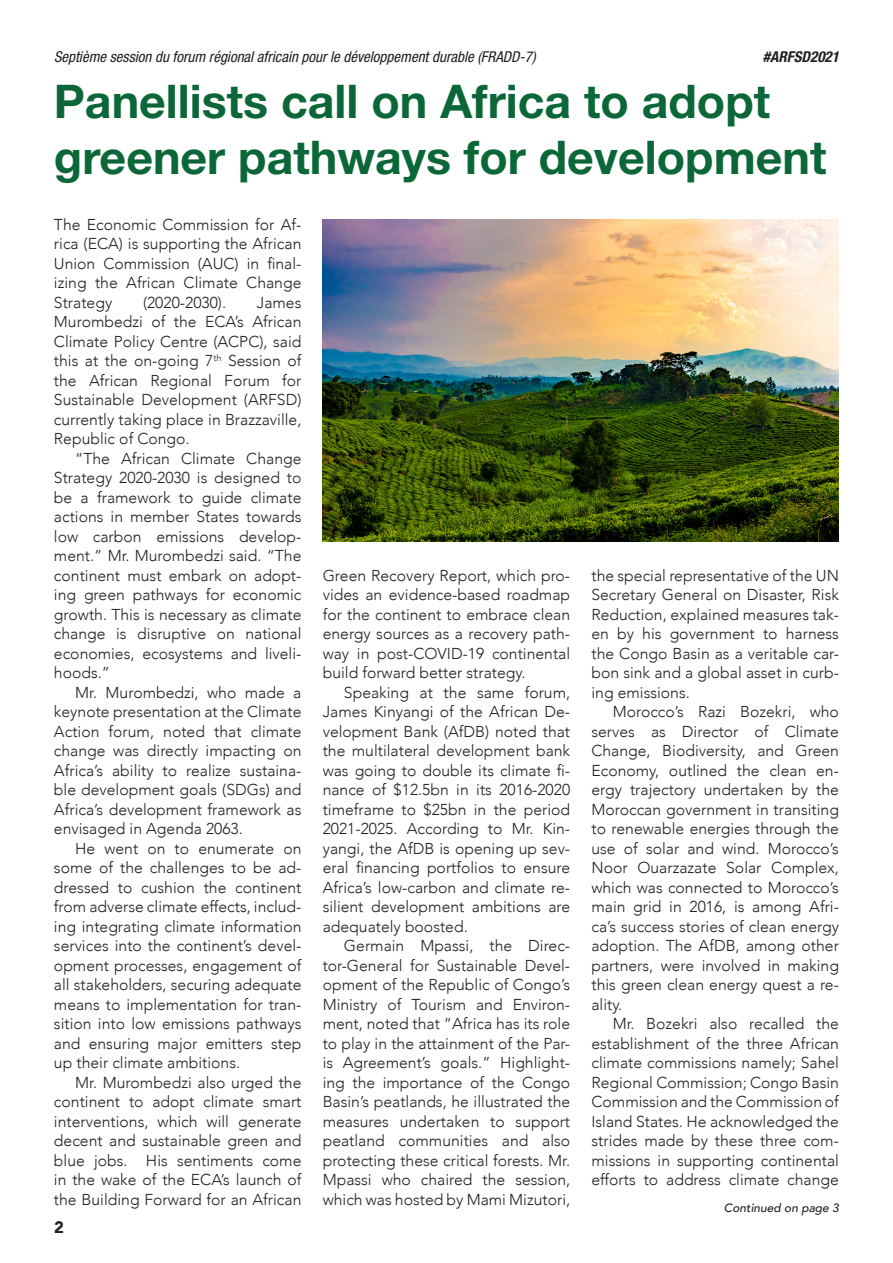
<style>
.page{position:relative;width:893px;height:1263px;background:#fff}
.page>*{position:absolute;margin:0;border:0;box-sizing:border-box;transform-origin:0 0}
._04_MainHead{font:700 46.5px/55.8px "Helvetica Neue LT Std";color:#0b6738}
.t1{font:900 16.5px "Avenir";color:#231f20}
._01_BodyText{font:300 15.75px/19.5px "Avenir";color:#231f20;text-align:justify}
._01_Body-firstpara{font:300 15.75px/19.5px "Avenir";color:#231f20;text-align:justify}
.t2{font:italic condensed 15px "Helvetica Neue LT Std";color:#231f20}
.t3{font:italic 700 condensed 15px "Helvetica Neue LT Std";color:#231f20}
._09_Continued_to_pag{font:italic 500 12px "Avenir";color:#231f20}
</style>
<div class="page">
<img style="left:323px;top:219px;width:516px;height:322px">
<p class="t2" style="left:54px;top:48px;width:483px">Septième session du forum régional africain pour le développement durable (FRADD-7)</p>
<p class="t3" style="left:763px;top:47px;width:78px">#ARFSD2021</p>
<p class="_04_MainHead" style="left:54px;top:73px;width:774px">Panellists call on Africa to adopt greener pathways for development</p>
<p class="_01_Body-firstpara" style="left:54px;top:214px;width:249px">The Economic Commission for Af&shy;rica (ECA) is supporting the African Union Commission (AUC) in final&shy;izing the African Climate Change Strategy</p>
<p class="_01_Body-firstpara" style="left:143px;top:292px;width:85px">(2020-2030).</p>
<p class="_01_Body-firstpara" style="left:54px;top:292px;width:249px;text-indent:203px">James Murombedzi of the ECA’s African Climate Policy Centre (ACPC), said this at the on-going 7<sup>th</sup> Session of the African Regional Forum for Sustainable Development (ARFSD) currently taking place in Brazzaville, Republic of Congo.</p>
<p class="_01_BodyText" style="left:54px;top:448px;width:249px;text-indent:21px">“The African Climate Change Strategy 2020-2030 is designed to be a framework to guide climate actions in member States towards low carbon emissions develop&shy;ment.” Mr. Murombedzi said. “The continent must embark on adopt&shy;ing green pathways for economic growth. This is necessary as climate change is disruptive on national economies, ecosystems and liveli&shy;hoods.”</p>
<p class="_01_BodyText" style="left:54px;top:682px;width:249px;text-indent:21px">Mr. Murombedzi, who made a keynote presentation at the Climate Action forum, noted that climate change was directly impacting on Africa’s ability to realize sustaina&shy;ble development goals (SDGs) and Africa’s development framework as envisaged in Agenda 2063.</p>
<p class="_01_BodyText" style="left:54px;top:838px;width:249px;text-indent:21px">He went on to enumerate on some of the challenges to be ad&shy;dressed to cushion the continent from adverse climate effects, includ&shy;ing integrating climate information services into the continent’s devel&shy;opment processes, engagement of all stakeholders, securing adequate means to implementation for tran&shy;sition into low emissions pathways and ensuring major emitters step up their climate ambitions.</p>
<p class="_01_BodyText" style="left:54px;top:1072px;width:249px;text-indent:21px">Mr. Murombedzi also urged the continent to adopt climate smart interventions, which will generate decent and sustainable green and blue jobs. His sentiments come in the wake of the ECA’s launch of the Building Forward for an African</p>
<p class="_01_BodyText" style="left:591px;top:565px;width:249px">the special representative of the UN Secretary General on Disaster, Risk Reduction, explained measures tak&shy;en by his government to harness the Congo Basin as a veritable car&shy;bon sink and a global asset in curb&shy;ing emissions.</p>
<p class="_01_BodyText" style="left:591px;top:702px;width:249px;text-indent:21px">Morocco’s Razi Bozekri, who serves as Director of Climate Change, Biodiversity, and Green Economy, outlined the clean en&shy;ergy trajectory undertaken by the Moroccan government in transiting to renewable energies through the use of solar and wind. Morocco’s Noor Ouarzazate Solar Complex, which was connected to Morocco’s main grid in 2016, is among Afri&shy;ca’s success stories of clean energy adoption. The AfDB, among other partners, were involved in making this green clean energy quest a re&shy;ality.</p>
<p class="_01_BodyText" style="left:591px;top:1014px;width:249px;text-indent:21px">Mr. Bozekri also recalled the establishment of the three African climate commissions namely; Sahel Regional Commission; Congo Basin Commission and the Commission of Island States. He acknowledged the strides made by these three com&shy;missions in supporting continental efforts to address climate change</p>
<p class="_09_Continued_to_pag" style="left:724px;top:1200px;width:116px">Continued on page 3</p>
<p class="_01_BodyText" style="left:323px;top:565px;width:249px">Green Recovery Report, which pro&shy;vides an evidence-based roadmap for the continent to embrace clean energy sources as a recovery path&shy;way in post-COVID-19 continental build forward better strategy.</p>
<p class="_01_BodyText" style="left:323px;top:682px;width:249px;text-indent:21px">Speaking at the same forum, James Kinyangi of the African De&shy;velopment Bank (AfDB) noted that the multilateral development bank was going to double its climate fi&shy;nance of $12.5bn in its 2016-2020 timeframe to $25bn in the period 2021-2025. According to Mr. Kin&shy;yangi, the AfDB is opening up sev&shy;eral financing portfolios to ensure Africa’s low-carbon and climate re&shy;silient development ambitions are adequately boosted.</p>
<p class="_01_BodyText" style="left:323px;top:936px;width:249px;text-indent:21px">Germain Mpassi, the Direc&shy;tor-General for Sustainable Devel&shy;opment of the Republic of Congo’s Ministry of Tourism and Environ&shy;ment, noted that “Africa has its role to play in the attainment of the Par&shy;is Agreement’s goals.” Highlight&shy;ing the importance of the Congo Basin’s peatlands, he illustrated the measures undertaken to support peatland communities and also protecting these critical forests. Mr.<br>Mpassi who chaired the session, which was hosted by Mami Mizutori,</p>
<p class="t1" style="left:54px;top:1213px;width:11px">2</p>
</div>
